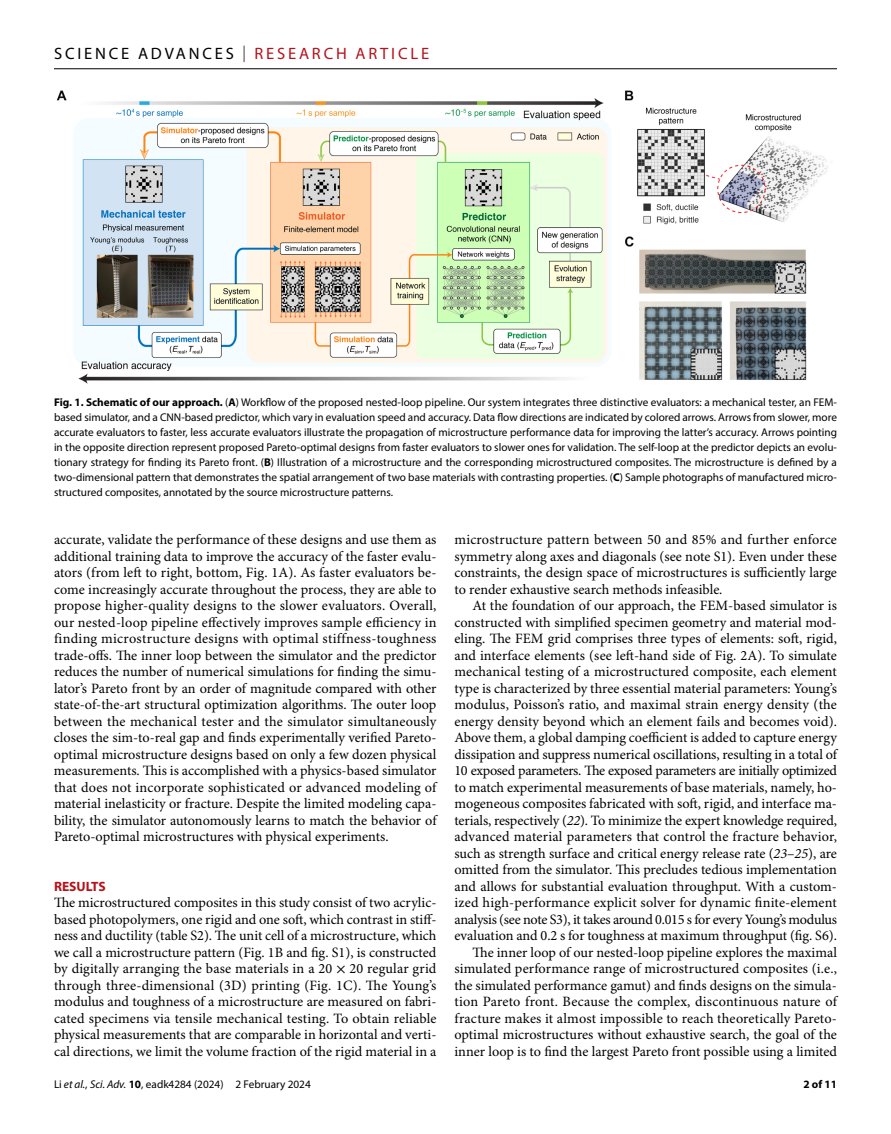
<style>
.page{position:relative;width:891px;height:1134px;background:#fff}
.page>*{position:absolute;margin:0;border:0;box-sizing:border-box;transform-origin:0 0}
.t1{font:16.5px "Myriad Pro";letter-spacing:.17em;color:#000}
.t2{font:14.25px/16.5px "Minion Pro";color:#000;text-align:justify}
.t3{font:700 13.5px "Myriad Pro";color:#b5121b}
.t4{font:11.25px/15px "Myriad Pro";color:#000}
.t5{font:700 11.25px "Myriad Pro";color:#000}
.s1{font-weight:300}
.s2{color:#b5121b}
.s3{font-weight:700}
.s4{font-family:"STIX"}
.s5{font-style:italic}
</style>
<div class="page">
<hr style="left:54px;top:68px;width:783px;height:1px;background:#000">
<img style="left:57px;top:90px;width:771px;height:293px">
<p class="t1" style="left:54px;top:44px;width:376px">Science Adva nces <span class="s1">|</span> <span class="s2">Resear ch Ar ticl e</span></p>
<p class="t4" style="left:54px;top:395px;width:784px"><span class="s3">Fig. 1. Schematic of our approach.</span> (<span class="s3">A</span>) Workflow of the proposed nested-loop pipeline. Our system integrates three distinctive evaluators: a mechanical tester, an FEM&shy;based simulator, and a CNN</p>
<p class="t4" style="left:54px;top:410px;width:785px;text-align:justify;text-indent:127px">-based predictor, which vary in evaluation speed and accuracy. Data flow directions are indicated by colored arrows. Arrows from slower, more accurate evaluators to faster, less accurate evaluators illustrate the propagation of microstructure performance data for improving the latter’s accuracy. Arrows pointing in the opposite direction represent proposed Pareto-optimal designs from faster evaluators to slower ones for validation. The self-loop at the predictor depicts an evolu&shy;tionary strategy for finding its Pareto front. (<span class="s3">B</span>) I llustration of a microstructure and the corresponding microstructured composites. The microstructure is defined by a two-dimensional pattern that demonstrates the spatial arrangement of two base materials with contrasting properties. (<span class="s3">C</span>) Sample photographs of manufactured micro&shy;structured composites, annotated by the source microstructure patterns.</p>
<p class="t2" style="left:54px;top:532px;width:384px">accurate, validate the performance of these designs and use them as additional training data to improve the accuracy of the faster evalu&shy;ators (from left to right, bottom, Fig. 1A). As faster evaluators be&shy;come increasingly accurate throughout the process, they are able to propose higher-quality designs to the slower evaluators. Overall, our nested-loop pipeline effectively improves sample efficiency in finding microstructure designs with optimal stiffness-toughness trade-offs. The inner loop between the simulator and the predictor reduces the number of numerical simulations for finding the simu&shy;lator’s Pareto front by an order of magnitude compared with other state-of-the-art structural optimization algorithms. The outer loop between the mechanical tester and the simulator simultaneously closes the sim-to-real gap and finds experimentally verified Pareto&shy;optimal microstructure designs based on only a few dozen physical measurements. This is accomplished with a physics-based simulator that does not incorporate sophisticated or advanced modeling of material inelasticity or fracture. Despite the limited modeling capa&shy;bility, the simulator autonomously learns to match the behavior of Pareto-optimal microstructures with physical experiments.</p>
<p class="t3" style="left:54px;top:877px;width:53px">RESULTS</p>
<p class="t2" style="left:54px;top:895px;width:384px">The microstructured composites in this study consist of two acrylic&shy;based photopolymers, one rigid and one soft, which contrast in stiff&shy;ness and ductility (table S2). The unit cell of a microstructure, which we call a microstructure pattern (Fig. 1B and fig. S1), is constructed by digitally arranging the base materials in a 20 <span class="s4">×</span> 20 regular grid through three-dimensional (3D) printing (Fig. 1C). The Young’s modulus and toughness of a microstructure are measured on fabri&shy;cated specimens via tensile mechanical testing. To obtain reliable physical measurements that are comparable in horizontal and verti&shy;cal directions, we limit the volume fraction of the rigid material in a</p>
<p class="t4" style="left:54px;top:1076px;width:258px">Li <span class="s5">et al.</span>, <span class="s5">Sci. Adv.</span> <span class="s3">10</span>, eadk4284 (2024) 2 February 2024</p>
<p class="t2" style="left:454px;top:532px;width:384px">microstructure pattern between 50 and 85% and further enforce symmetry along axes and diagonals (see note S1). Even under these constraints, the design space of microstructures is sufficiently large to render exhaustive search methods infeasible.</p>
<p class="t2" style="left:454px;top:598px;width:384px;text-align:right">At the foundation of our approach, the FEM-based simulator is constructed with simplified specimen geometry and material mod&shy;eling. The FEM grid comprises three types of elements: soft, rigid, and interface elements (see left-hand side of Fig. 2A). To simulate mechanical testing of a microstructured composite, each element type is characterized by three essential material parameters: Young’s modulus, Poisson’s ratio, and maximal strain energy density (the energy density beyond which an element fails and becomes void).<br>Above them, a global damping coefficient is added to capture energy dissipation and suppress numerical oscillations, resulting in a total of 10 exposed parameters. The exposed parameters are initially optimized to match experimental measurements of base materials, namely, ho&shy;mogeneous composites fabricated with soft, rigid, and interface ma&shy;terials, respectively (<span class="s5">22</span>). To minimize the expert knowledge required, advanced material parameters that control the fracture behavior, such as strength surface and critical energy release rate (<span class="s5">23</span>–<span class="s5">25</span>), are omitted from the simulator. This precludes tedious implementation and allows for substantial evaluation throughput. With a custom&shy;ized high-performance explicit solver for dynamic finite-element analysis (see note S3), it takes around 0.015 s for every Young’s modulus evaluation and 0.2 s for toughness at maximum throughput (fig. S6).<br>The inner loop of our nested-loop pipeline explores the maximal simulated performance range of microstructured composites (i.e., the simulated performance gamut) and finds designs on the simula&shy;tion Pareto front. Because the complex, discontinuous nature of fracture makes it almost impossible to reach theoretically Pareto&shy;optimal microstructures without exhaustive search, the goal of the inner loop is to find the largest Pareto front possible using a limited</p>
<p class="t5" style="left:803px;top:1076px;width:35px">2 of 11</p>
</div>
